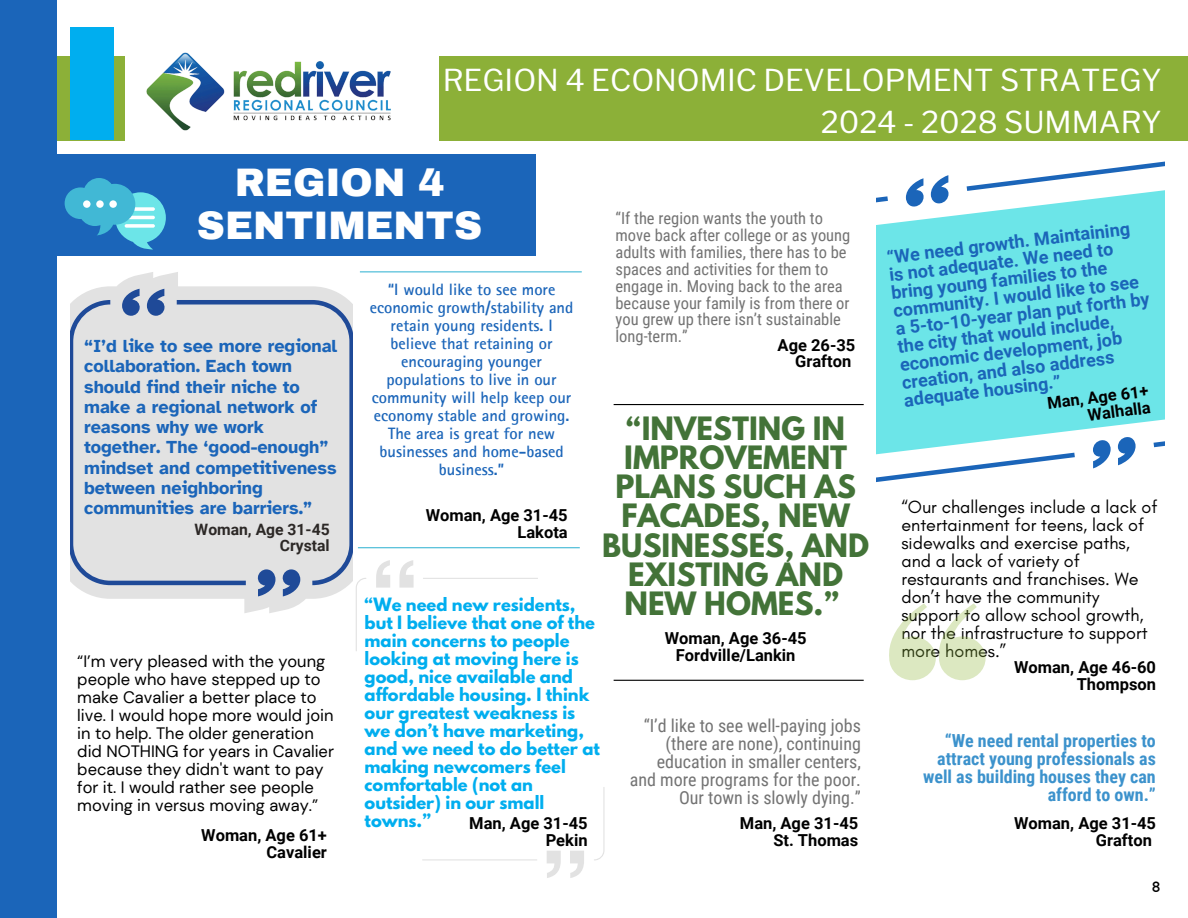
<style>
.page{position:relative;width:1188px;height:918px;background:#fff}
.page>*{position:absolute;margin:0;border:0;box-sizing:border-box;transform-origin:0 0}
.t1{font:900 38.85px/42.3px "Archivo";color:#fff;text-align:center}
.t2{font:30px/41.7px "Libre Franklin";color:#fff;text-align:right}
.t3{font:700 28.5px/29.2px "League Spartan";color:#437338;text-align:center}
.t4{font:700 18.15px/18px "Roboto";color:#1b65b9}
.t5{font:18px/18px "Glacial Indifference";color:#000}
.t6{font:700 18px/20.2px "Atkinson Hyperlegible";color:#1b65b9}
.t7{font:18px/18px "Roboto Condensed";color:#737373;text-align:right}
.t8{font:700 18px/18px "Roboto Condensed";color:#3c92cc;text-align:right}
.t9{font:16.5px/18px "DM Sans";color:#000}
.t10{font:700 16.5px/18px "Rotis Sans Serif Pro";color:#1b65b9;text-align:center}
.t11{font:16.5px/16.8px "Roboto Condensed";color:#737373}
.t12{font:700 16.5px/16.8px "Roboto";color:#000;text-align:right}
.t13{font:700 16.35px/18px "League Spartan";color:#00aeef}
.t14{font:700 15.75px "Roboto";color:#2c2826}
.t15{font:15px "Lexend Deca";color:#000}
</style>
<div class="page">
<div style="left:439px;top:56px;width:749px;height:84px;background:#8cb038"></div>
<img style="left:146px;top:52px;width:245px;height:79px">
<div style="left:44px;top:56px;width:81px;height:84px;background:#8cb038"></div>
<div style="left:71px;top:28px;width:43px;height:112px;background:#00aeef"></div>
<div style="left:0;top:0;width:57px;height:918px;background:#1b65b9"></div>
<div style="left:57px;top:154px;width:479px;height:102px;background:#1b65b9"></div>
<svg style="left:65px;top:178px;width:101px;height:72px"></svg>
<div style="left:83px;top:200px;width:8px;height:8px;background:#fff;border-radius:50%"></div>
<div style="left:96px;top:200px;width:8px;height:8px;background:#fff;border-radius:50%"></div>
<div style="left:109px;top:200px;width:8px;height:8px;background:#fff;border-radius:50%"></div>
<svg style="left:932px;top:175px;width:17px;height:13px"></svg>
<svg style="left:909px;top:178px;width:15px;height:10px"></svg>
<svg style="left:967px;top:161px;width:198px;height:27px"></svg>
<svg style="left:1093px;top:457px;width:16px;height:11px"></svg>
<svg style="left:1118px;top:457px;width:13px;height:8px"></svg>
<svg style="left:877px;top:457px;width:198px;height:25px"></svg>
<svg style="left:877px;top:188px;width:288px;height:269px;background:#7ee6ea"></svg>
<svg style="left:74px;top:272px;width:274px;height:341px"></svg>
<svg style="left:147px;top:289px;width:18px;height:11px"></svg>
<svg style="left:122px;top:289px;width:18px;height:11px"></svg>
<svg style="left:257px;top:585px;width:18px;height:11px"></svg>
<svg style="left:282px;top:585px;width:18px;height:11px"></svg>
<div style="left:246px;top:300px;width:106px;height:285px;background:#e2e2e2"></div>
<div style="left:71px;top:300px;width:175px;height:285px;background:#e2e2e2"></div>
<hr style="left:360px;top:271px;width:222px;height:1px;background:#41b8d5">
<hr style="left:358px;top:547px;width:222px;height:1px;background:#41b8d5">
<svg style="left:889px;top:603px;width:97px;height:77px"></svg>
<hr style="left:423px;top:578px;width:115px;height:1px;background:#e2e2e2">
<svg style="left:356px;top:578px;width:10px;height:73px"></svg>
<svg style="left:376px;top:560px;width:38px;height:28px"></svg>
<hr style="left:614px;top:680px;width:250px;height:1px;background:#000">
<hr style="left:614px;top:404px;width:250px;height:1px;background:#000">
<hr style="left:422px;top:859px;width:115px;height:1px;background:#e2e2e2">
<svg style="left:594px;top:787px;width:10px;height:73px"></svg>
<svg style="left:547px;top:851px;width:37px;height:27px"></svg>
<p class="t2" style="left:443px;top:60px;width:721px">REGION 4 ECONOMIC DEVELOPMENT STRATEGY<br>2024 - 2028 SUMMARY</p>
<h3 class="t1" style="left:197px;top:162px;width:287px">REGION 4<br>SENTIMENTS</h3>
<p class="t11" style="left:616px;top:210px;width:236px">“If the region wants the youth to move back after college or as young adults with families, there has to be spaces and activities for them to engage in. Moving back to the area because your family is from there or you grew up there isn’t sustainable long-term.”</p>
<h4 class="t10" style="left:370px;top:283px;width:205px">“I would like to see more economic growth/stability and retain young residents. I believe that retaining or encouraging younger populations to live in our community will help keep our economy stable and growing.<br>The area is great for new businesses and home-based business.”</h4>
<p class="t12" style="left:426px;top:507px;width:143px">Woman, Age 31-45<br>Lakota</p>
<p class="t6" style="left:84px;top:336px;width:255px">“I’d like to see more regional collaboration. Each town should find their niche to make a regional network of reasons why we work together. The ‘good-enough” mindset and competitiveness between neighboring communities are barriers.”</p>
<h4 class="t12" style="left:778px;top:337px;width:79px">Age 26-35<br>Grafton</h4>
<h4 class="t3" style="left:602px;top:417px;width:268px">“INVESTING IN<br>IMPROVEMENT<br>PLANS SUCH AS<br>FACADES, NEW<br>BUSINESSES, AND<br>EXISTING AND<br>NEW HOMES.”</h4>
<h4 class="t12" style="left:665px;top:630px;width:143px;text-align:center">Woman, Age 36-45<br>Fordville/Lankin</h4>
<h5 class="t14" style="left:195px;top:521px;width:137px">Woman, Age 31-45</h5>
<h4 class="t14" style="left:280px;top:537px;width:51px">Crystal</h4>
<h5 class="t13" style="left:365px;top:597px;width:237px">“We need new residents, but I believe that one of the main concerns to people looking at moving here is good, nice available and affordable housing. I think our greatest weakness is we don’t have marketing, and we need to do better at making newcomers feel comfortable (not an outsider) in our small towns.”</h5>
<h4 class="t9" style="left:77px;top:653px;width:258px">“I’m very pleased with the young people who have stepped up to make Cavalier a better place to live. I would hope more would join in to help. The older generation did NOTHING for years in Cavalier because they didn't want to pay for it. I would rather see people moving in versus moving away.”</h4>
<h4 class="t7" style="left:630px;top:717px;width:233px">“I’d like to see well-paying jobs (there are none), continuing education in smaller centers, and more programs for the poor.<br>Our town is slowly dying.”</h4>
<h5 class="t12" style="left:740px;top:815px;width:120px">Man, Age 31-45<br>St. Thomas</h5>
<h4 class="t12" style="left:469px;top:815px;width:120px">Man, Age 31-45<br>Pekin</h4>
<h2 class="t12" style="left:201px;top:827px;width:127px">Woman, Age 61+<br>Cavalier</h2>
<p class="t4" style="left:886px;top:249px;width:257px;rotate:-7deg">“We need growth. Maintaining is not adequate. We need to bring young families to the community. I would like to see a 5-to-10-year plan put forth by the city that would include, economic development, job creation, and also address adequate housing.”</p>
<p class="t12" style="left:1046px;top:395px;width:103px;rotate:-7deg">Man, Age 61+<br>Walhalla</p>
<h1 class="t5" style="left:901px;top:498px;width:258px">“Our challenges include a lack of entertainment for teens, lack of sidewalks and exercise paths, and a lack of variety of restaurants and franchises. We don’t have the community support to allow school growth, nor the infrastructure to support more homes.”</h1>
<h5 class="t12" style="left:1014px;top:659px;width:143px">Woman, Age 46-60<br>Thompson</h5>
<p class="t8" style="left:923px;top:731px;width:234px">“We need rental properties to attract young professionals as well as building houses they can afford to own.”</p>
<h4 class="t12" style="left:1014px;top:815px;width:143px">Woman, Age 31-45<br>Grafton</h4>
<h4 class="t15" style="left:1152px;top:877px;width:10px">8</h4>
</div>
